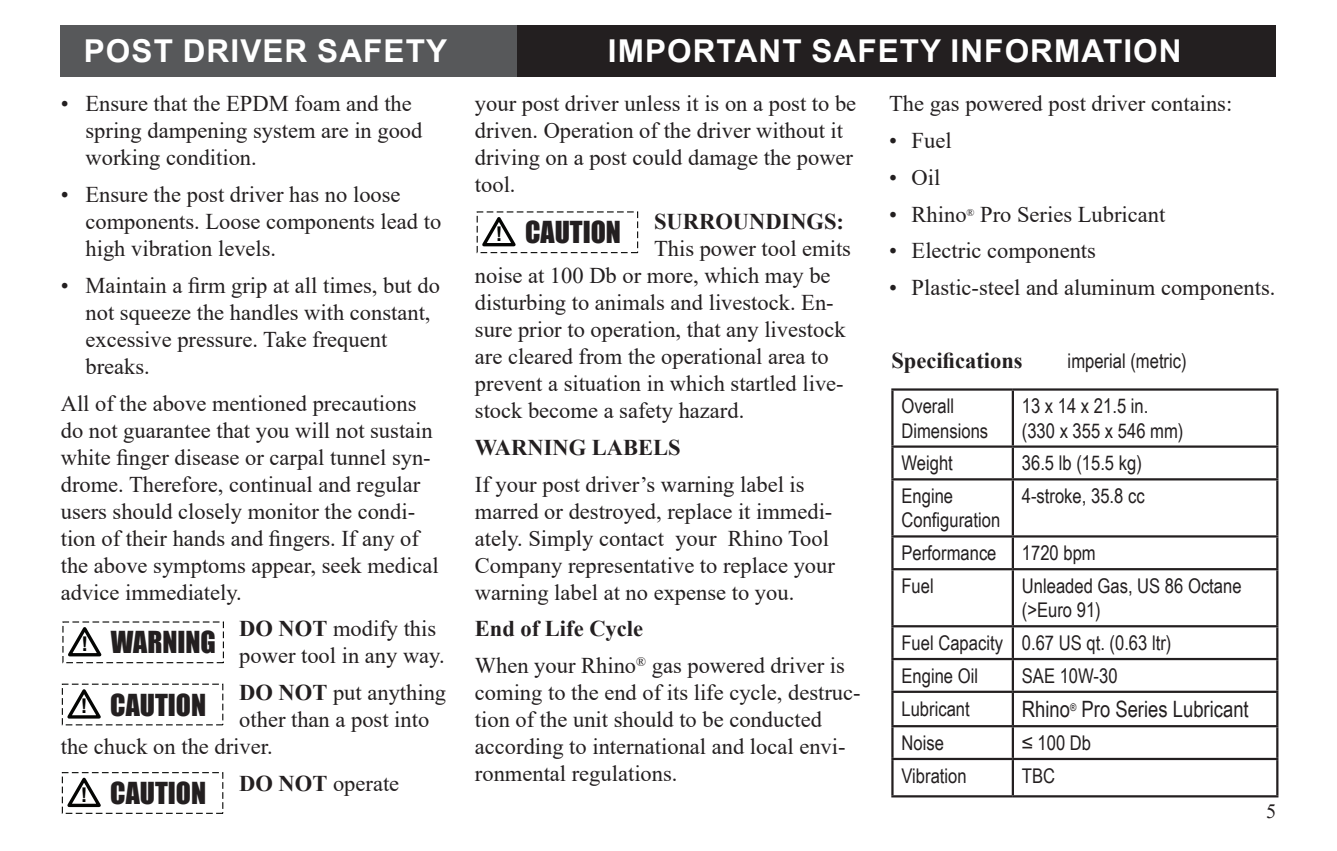
<style>
.page{position:relative;width:1337px;height:851px;background:#fff}
.page>*{position:absolute;margin:0;border:0;box-sizing:border-box;transform-origin:0 0}
.t1{font:700 31.5px "Arial";letter-spacing:.035em;color:#fff}
.t2{font:27.9px "Impact";color:#231f20}
.t3{font:22.5px/27px "Times New Roman";color:#231f20}
.t4{font:700 22.5px "Times New Roman";color:#231f20}
.t5{font:22.5px "Arial Narrow";color:#231f20}
.t6{font:20.25px/24.3px "Arial Narrow";color:#231f20}
.t7{font:20.25px "Times New Roman";color:#231f20}
.s1{font-weight:700}
.s2{font-family:"Arial";font-weight:700;font-size:20.25px;color:#040503}
</style>
<div class="page">
<svg style="left:68px;top:627px;width:34px;height:30px"></svg>
<div style="left:62px;top:621px;width:162px;height:42px;border:1px dashed #040503"></div>
<svg style="left:67px;top:777px;width:34px;height:31px"></svg>
<div style="left:62px;top:772px;width:161px;height:41px;border:1px dashed #040503"></div>
<svg style="left:482px;top:217px;width:34px;height:30px"></svg>
<div style="left:476px;top:211px;width:162px;height:42px;border:1px dashed #040503"></div>
<svg style="left:67px;top:689px;width:34px;height:30px"></svg>
<hr style="left:891px;top:388px;width:121px;height:2px;background:#231f20">
<hr style="left:891px;top:390px;width:2px;height:55px;background:#231f20">
<hr style="left:1012px;top:388px;width:266px;height:2px;background:#231f20">
<hr style="left:1011px;top:390px;width:3px;height:55px;background:#231f20">
<hr style="left:1276px;top:390px;width:2px;height:55px;background:#231f20">
<hr style="left:891px;top:445px;width:121px;height:2px;background:#231f20">
<hr style="left:891px;top:447px;width:2px;height:31px;background:#231f20">
<hr style="left:1012px;top:445px;width:266px;height:2px;background:#231f20">
<hr style="left:1011px;top:447px;width:3px;height:31px;background:#231f20">
<hr style="left:1276px;top:447px;width:2px;height:31px;background:#231f20">
<hr style="left:891px;top:478px;width:121px;height:2px;background:#231f20">
<hr style="left:891px;top:480px;width:2px;height:55px;background:#231f20">
<hr style="left:1012px;top:478px;width:266px;height:2px;background:#231f20">
<hr style="left:1011px;top:480px;width:3px;height:55px;background:#231f20">
<hr style="left:1276px;top:480px;width:2px;height:55px;background:#231f20">
<hr style="left:891px;top:535px;width:121px;height:2px;background:#231f20">
<hr style="left:891px;top:537px;width:2px;height:31px;background:#231f20">
<hr style="left:1012px;top:535px;width:266px;height:2px;background:#231f20">
<hr style="left:1011px;top:537px;width:3px;height:31px;background:#231f20">
<hr style="left:1276px;top:537px;width:2px;height:31px;background:#231f20">
<hr style="left:891px;top:568px;width:121px;height:2px;background:#231f20">
<hr style="left:891px;top:570px;width:2px;height:55px;background:#231f20">
<hr style="left:1012px;top:568px;width:266px;height:2px;background:#231f20">
<hr style="left:1011px;top:570px;width:3px;height:55px;background:#231f20">
<hr style="left:1276px;top:570px;width:2px;height:55px;background:#231f20">
<hr style="left:891px;top:625px;width:121px;height:2px;background:#231f20">
<hr style="left:891px;top:627px;width:2px;height:31px;background:#231f20">
<hr style="left:1012px;top:625px;width:266px;height:2px;background:#231f20">
<hr style="left:1011px;top:627px;width:3px;height:31px;background:#231f20">
<hr style="left:1276px;top:627px;width:2px;height:31px;background:#231f20">
<hr style="left:891px;top:658px;width:121px;height:2px;background:#231f20">
<hr style="left:891px;top:660px;width:2px;height:30px;background:#231f20">
<hr style="left:1012px;top:658px;width:266px;height:2px;background:#231f20">
<hr style="left:1011px;top:660px;width:3px;height:30px;background:#231f20">
<hr style="left:1276px;top:660px;width:2px;height:30px;background:#231f20">
<hr style="left:891px;top:690px;width:121px;height:3px;background:#231f20">
<hr style="left:891px;top:693px;width:2px;height:32px;background:#231f20">
<hr style="left:1012px;top:690px;width:266px;height:3px;background:#231f20">
<hr style="left:1011px;top:693px;width:3px;height:32px;background:#231f20">
<hr style="left:1276px;top:693px;width:2px;height:32px;background:#231f20">
<hr style="left:891px;top:725px;width:121px;height:2px;background:#231f20">
<hr style="left:891px;top:727px;width:2px;height:30px;background:#231f20">
<hr style="left:1012px;top:725px;width:266px;height:2px;background:#231f20">
<hr style="left:1011px;top:727px;width:3px;height:30px;background:#231f20">
<hr style="left:1276px;top:727px;width:2px;height:30px;background:#231f20">
<hr style="left:891px;top:757px;width:121px;height:3px;background:#231f20">
<hr style="left:891px;top:760px;width:2px;height:35px;background:#231f20">
<hr style="left:1012px;top:757px;width:266px;height:3px;background:#231f20">
<hr style="left:1011px;top:760px;width:3px;height:35px;background:#231f20">
<hr style="left:1276px;top:760px;width:2px;height:35px;background:#231f20">
<hr style="left:891px;top:795px;width:121px;height:2px;background:#231f20">
<hr style="left:1012px;top:795px;width:266px;height:2px;background:#231f20">
<div style="left:506px;top:26px;width:770px;height:51px;background:#231f20"></div>
<div style="left:61px;top:26px;width:456px;height:51px;background:#57585a"></div>
<h1 class="t1" style="left:84px;top:29px;width:365px">POST DRIVER SAFETY</h1>
<h1 class="t1" style="left:608px;top:29px;width:575px">IMPORTANT SAFETY INFORMATION</h1>
<p class="t3" style="left:86px;top:89px;width:338px;text-indent:-25px">• Ensure that the EPDM foam and the spring dampening system are in good working condition.</p>
<p class="t3" style="left:86px;top:180px;width:357px;text-indent:-25px">• Ensure the post driver has no loose components. Loose components lead to high vibration levels.</p>
<p class="t3" style="left:86px;top:271px;width:356px;text-indent:-25px">• Maintain a firm grip at all times, but do not squeeze the handles with constant, excessive pressure. Take frequent breaks.</p>
<p class="t3" style="left:61px;top:389px;width:379px">All of the above mentioned precautions do not guarantee that you will not sustain white finger disease or carpal tunnel syn&shy;drome. Therefore, continual and regular users should closely monitor the condi&shy;tion of their hands and fingers. If any of the above symptoms appear, seek medical advice immediately.</p>
<p class="t3" style="left:239px;top:614px;width:207px"><span class="s1">DO NOT</span> modify this power tool in any way.</p>
<p class="t3" style="left:239px;top:678px;width:208px"><span class="s1">DO NOT</span> put anything</p>
<p class="t3" style="left:239px;top:705px;width:191px">other than a post into</p>
<p class="t3" style="left:61px;top:732px;width:213px">the chuck on the driver.</p>
<p class="t3" style="left:239px;top:769px;width:161px"><span class="s1">DO NOT</span> operate</p>
<p class="t2" style="left:82px;top:440px;width:136px"><span class="s2">!</span> WARNING</p>
<p class="t2" style="left:82px;top:517px;width:124px"><span class="s2">!</span> DANGER</p>
<p class="t2" style="left:82px;top:605px;width:124px"><span class="s2">!</span> DANGER</p>
<p class="t2" style="left:82px;top:621px;width:136px"><span class="s2">!</span> WARNING</p>
<p class="t2" style="left:81px;top:683px;width:127px"><span class="s2">!</span> CAUTION</p>
<p class="t2" style="left:81px;top:771px;width:127px"><span class="s2">!</span> CAUTION</p>
<p class="t2" style="left:82px;top:786px;width:124px"><span class="s2">!</span> DANGER</p>
<p class="t3" style="left:475px;top:89px;width:383px">your post driver unless it is on a post to be driven. Operation of the driver without it driving on a post could damage the power tool.</p>
<p class="t4" style="left:654px;top:205px;width:191px">SURROUNDINGS:</p>
<p class="t3" style="left:475px;top:234px;width:377px;text-indent:179px">This power tool emits noise at 100 Db or more, which may be disturbing to animals and livestock. En&shy;sure prior to operation, that any livestock are cleared from the operational area to prevent a situation in which startled live&shy;stock become a safety hazard.</p>
<p class="t4" style="left:475px;top:431px;width:207px">WARNING LABELS</p>
<p class="t3" style="left:475px;top:470px;width:361px">If your post driver’s warning label is marred or destroyed, replace it immedi&shy;ately. Simply contact your Rhino Tool Company representative to replace your warning label at no expense to you.</p>
<p class="t3" style="left:475px;top:610px;width:371px;line-height:36.7px"><span class="s1">End of Life Cycle<br></span>When your Rhino<sup>®</sup> gas powered driver is</p>
<p class="t3" style="left:475px;top:678px;width:387px">coming to the end of its life cycle, destruc&shy;tion of the unit should to be conducted according to international and local envi&shy;ronmental regulations.</p>
<p class="t2" style="left:496px;top:211px;width:127px"><span class="s2">!</span> CAUTION</p>
<p class="t2" style="left:494px;top:376px;width:127px">IMPORTANT</p>
<p class="t2" style="left:487px;top:542px;width:56px">NOTE</p>
<p class="t3" style="left:889px;top:89px;width:345px">The gas powered post driver contains:</p>
<p class="t3" style="left:889px;top:126px;width:64px">• Fuel</p>
<p class="t3" style="left:889px;top:163px;width:53px">• Oil</p>
<p class="t3" style="left:889px;top:200px;width:278px">• Rhino<sup>®</sup> Pro Series Lubricant</p>
<p class="t3" style="left:889px;top:236px;width:208px">• Electric components</p>
<p class="t3" style="left:889px;top:273px;width:388px">• Plastic-steel and aluminum components.</p>
<p class="t4" style="left:891px;top:344px;width:133px">Specifications</p>
<p class="t6" style="left:1067px;top:348px;width:120px">imperial (metric)</p>
<p class="t6" style="left:901px;top:393px;width:88px">Overall<br>Dimensions</p>
<p class="t6" style="left:1021px;top:393px;width:163px">13 x 14 x 21.5 in. (330 x 355 x 546 mm)</p>
<p class="t6" style="left:901px;top:450px;width:53px">Weight</p>
<p class="t6" style="left:1021px;top:450px;width:122px">36.5 lb (15.5 kg)</p>
<p class="t6" style="left:901px;top:483px;width:100px">Engine<br>Configuration</p>
<p class="t6" style="left:1021px;top:483px;width:124px">4-stroke, 35.8 cc</p>
<p class="t6" style="left:901px;top:540px;width:97px">Performance</p>
<p class="t6" style="left:1021px;top:540px;width:75px">1720 bpm</p>
<p class="t6" style="left:901px;top:573px;width:34px">Fuel</p>
<p class="t6" style="left:1021px;top:573px;width:221px">Unleaded Gas, US 86 Octane (&gt;Euro 91)</p>
<p class="t6" style="left:901px;top:625px;width:271px;line-height:32.9px">Fuel Capacity 0.67 US qt. (0.63 ltr)<br>Engine Oil</p>
<p class="t6" style="left:1021px;top:662px;width:97px">SAE 10W-30</p>
<p class="t6" style="left:901px;top:695px;width:70px">Lubricant</p>
<p class="t5" style="left:1022px;top:692px;width:228px">Rhino<sup>®</sup> Pro Series Lubricant</p>
<p class="t6" style="left:901px;top:729px;width:44px">Noise</p>
<p class="t6" style="left:1021px;top:729px;width:71px">≤ 100 Db</p>
<p class="t6" style="left:901px;top:762px;width:67px">Vibration</p>
<p class="t6" style="left:1021px;top:762px;width:35px">TBC</p>
<p class="t7" style="left:1266px;top:797px;width:12px">5</p>
</div>
